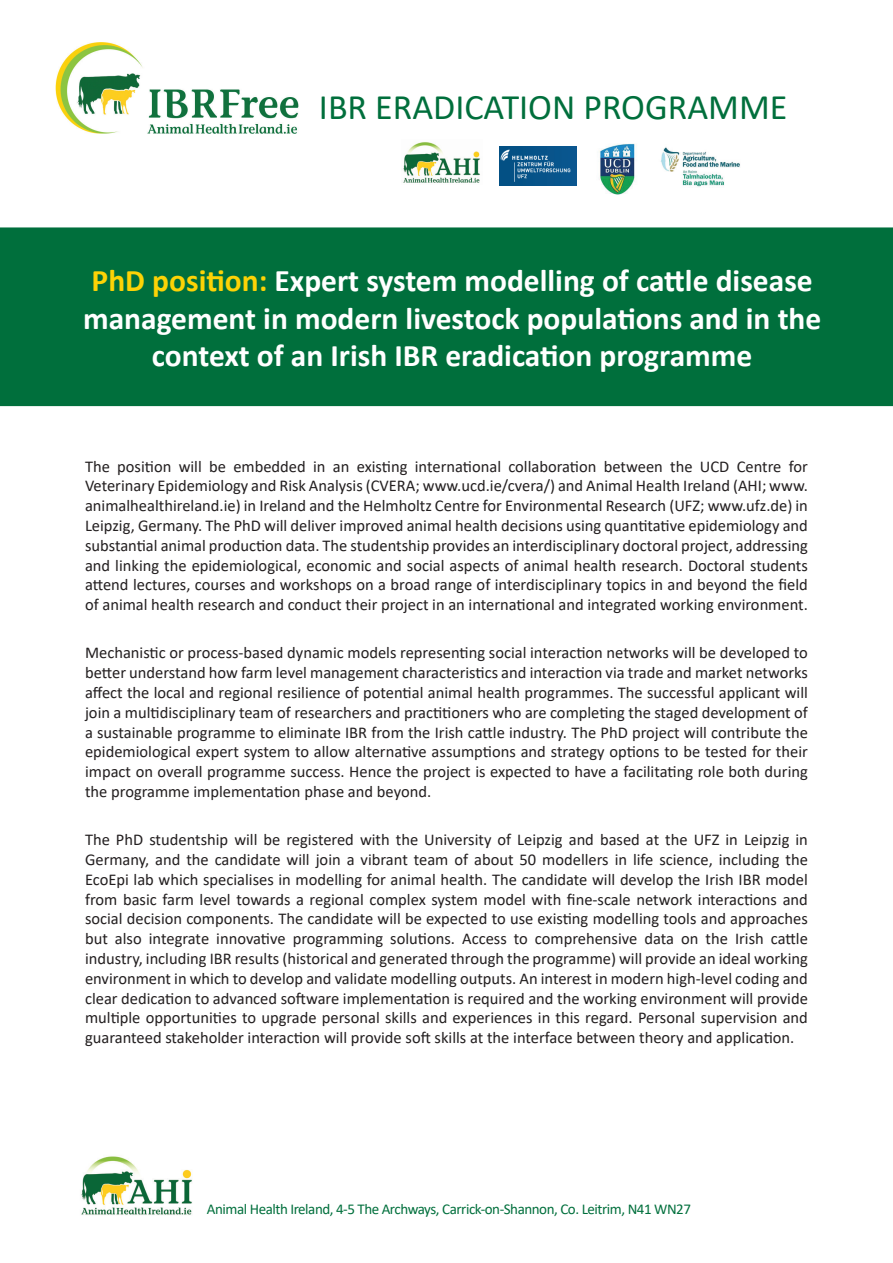
<style>
.page{position:relative;width:893px;height:1263px;background:#fff}
.page>*{position:absolute;margin:0;border:0;box-sizing:border-box;transform-origin:0 0}
.t1{font:36px "Calibri";color:#006f3c}
.t2{font:700 31.5px/37.8px "Calibri";color:#fff;text-align:center}
.t3{font:16.5px/19.8px "Calibri";color:#231f20;text-align:justify}
.t4{font:15px "Calibri";letter-spacing:-.03em;color:#006f3c}
.s1{color:#fcd306}
</style>
<div class="page">
<img style="left:55px;top:43px;width:244px;height:90px">
<div style="left:0;top:227px;width:893px;height:179px;background:#006f3c"></div>
<img style="left:403px;top:142px;width:77px;height:41px">
<img style="left:499px;top:146px;width:78px;height:40px">
<img style="left:599px;top:143px;width:36px;height:51px">
<img style="left:661px;top:147px;width:79px;height:40px">
<img style="left:81px;top:1156px;width:111px;height:59px">
<h1 class="t1" style="left:319px;top:82px;width:470px">IBR ERADICATION PROGRAMME</h1>
<h2 class="t2" style="left:83px;top:261px;width:740px"><span class="s1">PhD position:</span> Expert system modelling of cattle disease management in modern livestock populations and in the context of an Irish IBR eradication programme</h2>
<p class="t3" style="left:85px;top:456px;width:724px">The position will be embedded in an existing international collaboration between the UCD Centre for Veterinary Epidemiology and Risk Analysis (CVERA; www.ucd.ie/cvera/) and Animal Health Ireland (AHI; www. animalhealthireland.ie) in Ireland and the Helmholtz Centre for Environmental Research (UFZ; www.ufz.de) in Leipzig, Germany. The PhD will deliver improved animal health decisions using quantitative epidemiology and substantial animal production data. The studentship provides an interdisciplinary doctoral project, addressing and linking the epidemiological, economic and social aspects of animal health research. Doctoral students attend lectures, courses and workshops on a broad range of interdisciplinary topics in and beyond the field of animal health research and conduct their project in an international and integrated working environment.</p>
<p class="t3" style="left:85px;top:642px;width:724px">Mechanistic or process-based dynamic models representing social interaction networks will be developed to better understand how farm level management characteristics and interaction via trade and market networks affect the local and regional resilience of potential animal health programmes. The successful applicant will join a multidisciplinary team of researchers and practitioners who are completing the staged development of a sustainable programme to eliminate IBR from the Irish cattle industry. The PhD project will contribute the epidemiological expert system to allow alternative assumptions and strategy options to be tested for their impact on overall programme success. Hence the project is expected to have a facilitating role both during the programme implementation phase and beyond.</p>
<p class="t3" style="left:85px;top:829px;width:724px">The PhD studentship will be registered with the University of Leipzig and based at the UFZ in Leipzig in Germany, and the candidate will join a vibrant team of about 50 modellers in life science, including the EcoEpi lab which specialises in modelling for animal health. The candidate will develop the Irish IBR model from basic farm level towards a regional complex system model with fine-scale network interactions and social decision components. The candidate will be expected to use existing modelling tools and approaches but also integrate innovative programming solutions. Access to comprehensive data on the Irish cattle industry, including IBR results (historical and generated through the programme) will provide an ideal working environment in which to develop and validate modelling outputs. An interest in modern high-level coding and clear dedication to advanced software implementation is required and the working environment will provide multiple opportunities to upgrade personal skills and experiences in this regard. Personal supervision and guaranteed stakeholder interaction will provide soft skills at the interface between theory and application.</p>
<p class="t4" style="left:207px;top:1199px;width:486px">Animal Health Ireland, 4-5 The Archways, Carrick-on-Shannon, Co. Leitrim, N41 WN27</p>
</div>
